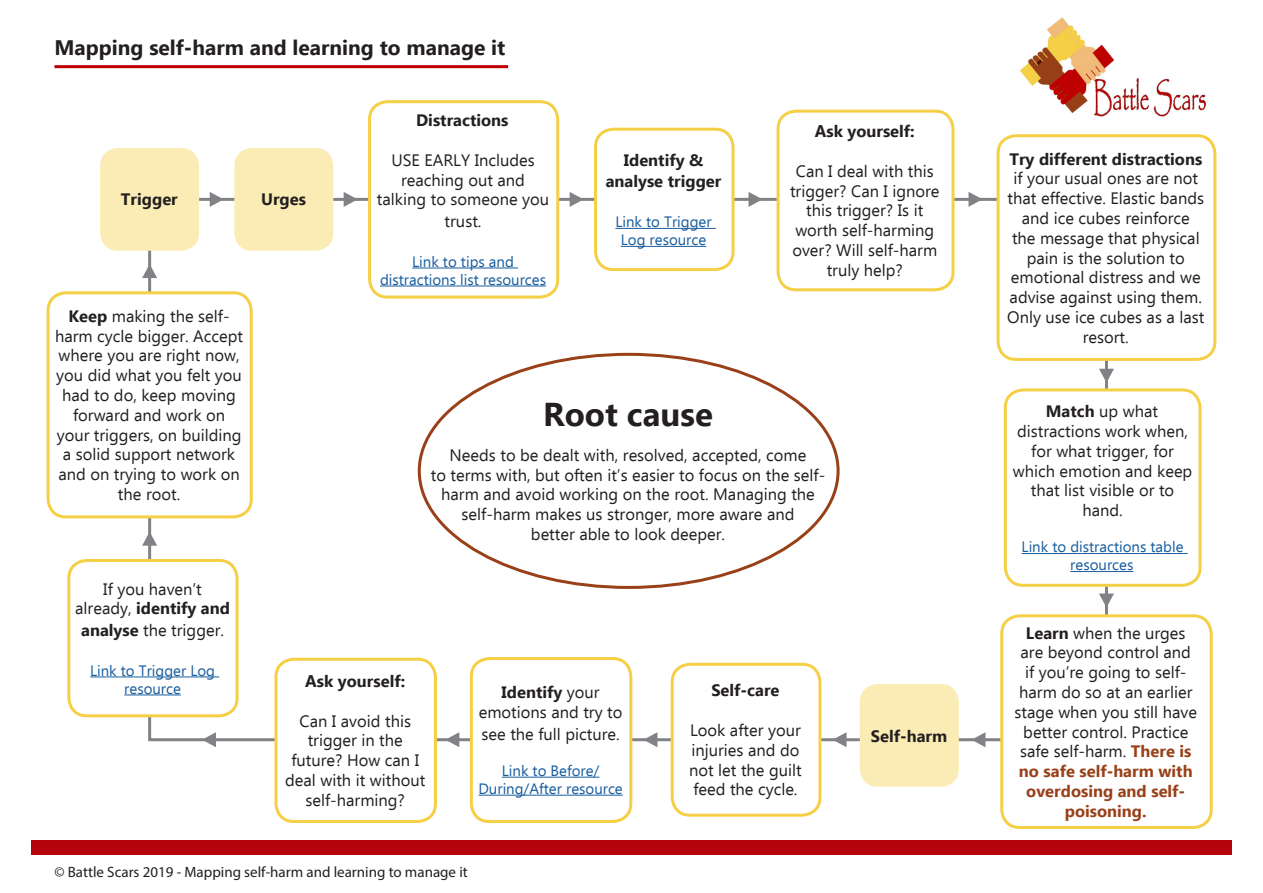
<style>
.page{position:relative;width:1263px;height:893px;background:#fff}
.page>*{position:absolute;margin:0;border:0;box-sizing:border-box;transform-origin:0 0}
.t1{font:700 33px "Ebrima";color:#231f20}
.t2{font:700 21px "Ebrima";color:#231f20}
.t3{font:16.5px/19.8px "Ebrima";color:#231f20;text-align:center}
.t4{font:700 16.5px/21.6px "Ebrima";color:#231f20;text-align:center}
.t5{font:15px/18px "Ebrima";color:#175d9e;text-align:center}
.t6{font:15px "Myriad Pro";color:#231f20}
.s1{font-weight:700}
.s2{font-weight:700;color:#994018}
</style>
<div class="page">
<div style="left:31px;top:840px;width:1200px;height:14px;background:#b3040b"></div>
<img style="left:1020px;top:17px;width:187px;height:100px">
<hr style="left:412px;top:268px;width:106px;height:1px;background:#175d9e">
<hr style="left:380px;top:286px;width:166px;height:1px;background:#175d9e">
<div style="left:368px;top:100px;width:191px;height:199px;border:3px solid #f5cf46;border-radius:18px"></div>
<hr style="left:615px;top:228px;width:101px;height:1px;background:#175d9e">
<hr style="left:621px;top:246px;width:85px;height:1px;background:#175d9e">
<div style="left:594px;top:128px;width:140px;height:143px;border:3px solid #f5cf46;border-radius:18px"></div>
<div style="left:776px;top:110px;width:178px;height:181px;border:3px solid #f5cf46;border-radius:18px"></div>
<div style="left:996px;top:134px;width:220px;height:227px;border:3px solid #f5cf46;border-radius:18px"></div>
<hr style="left:1021px;top:553px;width:167px;height:1px;background:#175d9e">
<hr style="left:1070px;top:571px;width:63px;height:1px;background:#175d9e">
<div style="left:1004px;top:388px;width:197px;height:199px;border:3px solid #f5cf46;border-radius:18px"></div>
<div style="left:1000px;top:614px;width:213px;height:215px;border:3px solid #f5cf46;border-radius:18px"></div>
<div style="left:671px;top:663px;width:150px;height:154px;border:3px solid #f5cf46;border-radius:18px"></div>
<hr style="left:502px;top:777px;width:97px;height:1px;background:#175d9e">
<hr style="left:478px;top:795px;width:145px;height:1px;background:#175d9e">
<div style="left:470px;top:657px;width:162px;height:166px;border:3px solid #f5cf46;border-radius:18px"></div>
<div style="left:274px;top:658px;width:163px;height:165px;border:3px solid #f5cf46;border-radius:18px"></div>
<hr style="left:90px;top:676px;width:129px;height:1px;background:#175d9e">
<hr style="left:124px;top:694px;width:57px;height:1px;background:#175d9e">
<div style="left:67px;top:559px;width:172px;height:158px;border:3px solid #f5cf46;border-radius:18px"></div>
<div style="left:47px;top:291px;width:206px;height:227px;border:3px solid #f5cf46;border-radius:18px"></div>
<div style="left:100px;top:148px;width:99px;height:103px;background:#fbecb5;border-radius:18px"></div>
<div style="left:234px;top:148px;width:99px;height:103px;background:#fbecb5;border-radius:18px"></div>
<div style="left:860px;top:684px;width:99px;height:103px;background:#fbecb5;border-radius:18px"></div>
<hr style="left:54px;top:65px;width:454px;height:3px;background:#be0000">
<svg style="left:142px;top:264px;width:15px;height:14px"></svg>
<svg style="left:142px;top:532px;width:15px;height:14px"></svg>
<svg style="left:210px;top:192px;width:14px;height:15px"></svg>
<svg style="left:344px;top:192px;width:14px;height:15px"></svg>
<svg style="left:570px;top:192px;width:14px;height:15px"></svg>
<svg style="left:748px;top:192px;width:14px;height:15px"></svg>
<svg style="left:968px;top:192px;width:14px;height:15px"></svg>
<svg style="left:1099px;top:369px;width:15px;height:14px"></svg>
<svg style="left:1099px;top:593px;width:15px;height:15px"></svg>
<svg style="left:971px;top:732px;width:14px;height:15px"></svg>
<svg style="left:832px;top:732px;width:14px;height:15px"></svg>
<svg style="left:643px;top:732px;width:14px;height:15px"></svg>
<svg style="left:445px;top:732px;width:14px;height:15px"></svg>
<svg style="left:202px;top:732px;width:14px;height:15px"></svg>
<p class="t2" style="left:54px;top:32px;width:452px">Mapping self-harm and learning to manage it</p>
<p class="t4" style="left:121px;top:188px;width:58px">Trigger</p>
<p class="t4" style="left:261px;top:188px;width:46px">Urges</p>
<p class="t4" style="left:416px;top:109px;width:94px">Distractions</p>
<p class="t3" style="left:377px;top:150px;width:174px">USE EARLY Includes reaching out and talking to someone you</p>
<p class="t3" style="left:445px;top:211px;width:38px">trust.</p>
<p class="t5" style="left:380px;top:252px;width:168px">Link to tips and distractions list resources</p>
<p class="t4" style="left:606px;top:149px;width:117px">Identify &amp; analyse trigger</p>
<p class="t5" style="left:615px;top:212px;width:98px">Link to Trigger<br>Log resource</p>
<p class="t4" style="left:815px;top:120px;width:101px">Ask yourself:</p>
<p class="t3" style="left:790px;top:161px;width:151px">Can I deal with this trigger? Can I ignore this trigger? Is it worth self-harming over? Will self-harm truly help?</p>
<p class="t3" style="left:55px;top:306px;width:190px"><span class="s1">Keep</span> making the self&shy;harm cycle bigger. Accept where you are right now, you did what you felt you had to do, keep moving forward and work on your triggers, on building a solid support network and on trying to work on the root.</p>
<p class="t3" style="left:75px;top:579px;width:156px">If you haven’t already, <span class="s1">identify and</span></p>
<p class="t3" style="left:81px;top:620px;width:144px"><span class="s1">analyse</span> the trigger.</p>
<p class="t5" style="left:90px;top:661px;width:126px">Link to Trigger Log resource</p>
<p class="t1" style="left:543px;top:390px;width:171px">Root cause</p>
<p class="t3" style="left:431px;top:445px;width:396px">Needs to be dealt with, resolved, accepted, come<br>to terms with, but often it’s easier to focus on the self&shy;harm and avoid working on the root. Managing the self-harm makes us stronger, more aware and<br>better able to look deeper.</p>
<p class="t4" style="left:305px;top:670px;width:101px">Ask yourself:</p>
<p class="t3" style="left:285px;top:711px;width:142px">Can I avoid this trigger in the future? How can I deal with it without self-harming?</p>
<p class="t3" style="left:479px;top:682px;width:145px"><span class="s1">Identify</span> your emotions and try to</p>
<p class="t3" style="left:482px;top:724px;width:140px">see the full picture.</p>
<p class="t5" style="left:478px;top:761px;width:146px">Link to Before/<br>During/After resource</p>
<p class="t4" style="left:711px;top:679px;width:70px">Self-care</p>
<p class="t3" style="left:689px;top:720px;width:114px;text-align:left">Look after your injuries and do not let the guilt feed the cycle.</p>
<p class="t6" style="left:54px;top:863px;width:415px">© Battle Scars 2019 - Mapping self-harm and learning to manage it</p>
<p class="t4" style="left:871px;top:724px;width:78px">Self-harm</p>
<p class="t3" style="left:1007px;top:148px;width:199px"><span class="s1">Try different distractions </span>if your usual ones are not that effective. Elastic bands and ice cubes reinforce<br>the message that physical pain is the solution to emotional distress and we advise against using them.<br>Only use ice cubes as a last resort.</p>
<p class="t3" style="left:1013px;top:401px;width:181px"><span class="s1">Match</span> up what distractions work when, for what trigger, for which emotion and keep that list visible or to hand.</p>
<p class="t5" style="left:1021px;top:538px;width:163px">Link to distractions table resources</p>
<p class="t3" style="left:1014px;top:623px;width:184px"><span class="s1">Learn</span> when the urges are beyond control and if you’re going to self&shy;harm do so at an earlier stage when you still have better control. Practice safe self-harm. <span class="s2">There is no safe self-harm with overdosing and self&shy;poisoning.</span></p>
</div>
